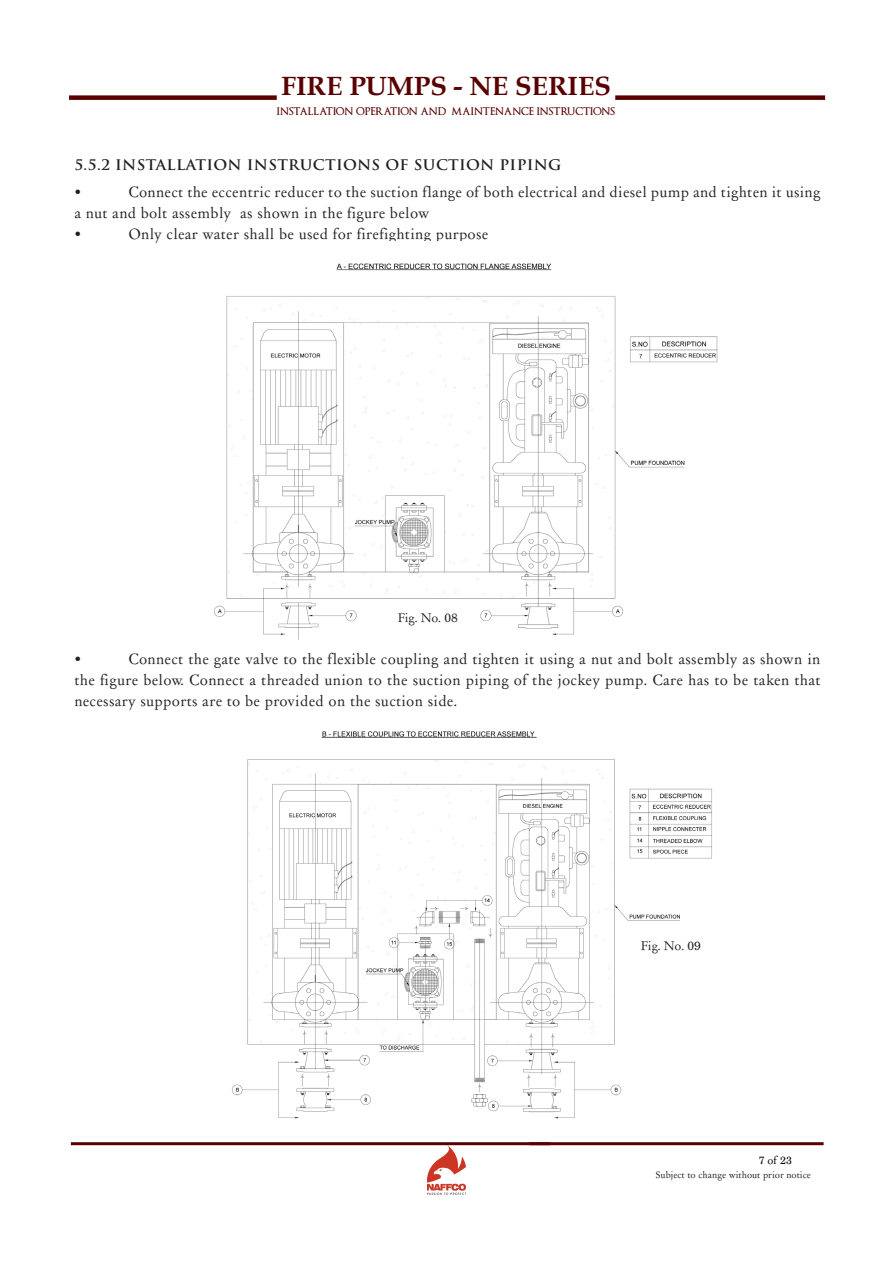
<style>
.page{position:relative;width:893px;height:1263px;background:#fff}
.page>*{position:absolute;margin:0;border:0;box-sizing:border-box;transform-origin:0 0}
.t1{font:700 27px "Queens Park";color:#5a0000}
.t2{font:14.25px/21px "Day Roman";letter-spacing:.02em;color:#231f20;text-align:justify}
.t3{font:700 14.25px "Trajan Pro";letter-spacing:.02em;color:#231f20;scale:1.05 1}
.t4{font:12px "Day Roman";letter-spacing:-.02em;color:#231f20}
.t5{font:600 10.5px "Optimus Princeps";color:#5a0000}
.t6{font:10.5px "New Century Schlbk";color:#000}
.t7{font:9px "Day Roman";color:#231f20}
.s1{font-family:"New Century Schlbk"}
.s2{font-family:"Day Roman"}
</style>
<div class="page">
<div style="left:69px;top:95px;width:208px;height:5px;background:#5a0000"></div>
<hr style="left:71px;top:1142px;width:479px;height:3px;background:#5a0000">
<hr style="left:529px;top:1142px;width:295px;height:3px;background:#5a0000">
<div style="left:615px;top:95px;width:210px;height:5px;background:#5a0000"></div>
<img style="left:428px;top:1146px;width:37px;height:49px">
<img style="left:214px;top:263px;width:504px;height:377px">
<img style="left:232px;top:731px;width:480px;height:388px">
<h1 class="t1" style="left:281px;top:71px;width:331px">FIRE PUMPS - NE SERIES</h1>
<p class="t5" style="left:277px;top:106px;width:340px">INSTALLATION OPERATION AND MAINTENANCE INSTRUCTIONS</p>
<p class="t3" style="left:74px;top:156px;width:465px">5.5.2 INSTALLATION INSTRUCTIONS OF SUCTION PIPING</p>
<p class="t2" style="left:74px;top:181px;width:748px;text-align:left;text-indent:54px">Connect the eccentric reducer to the suction flange of both electrical and diesel pump and tighten it using a nut and bolt assembly as shown in the figure below<br>•</p>
<p class="t2" style="left:74px;top:181px;width:8px">•</p>
<p class="t2" style="left:128px;top:223px;width:362px">Only clear water shall be used for firefighting purpose</p>
<p class="t4" style="left:398px;top:610px;width:61px">Fig. No. <span class="s1">08</span></p>
<p class="t2" style="left:74px;top:649px;width:748px;text-indent:54px">Connect the gate valve to the flexible coupling and tighten it using a nut and bolt assembly as shown in the figure below. Connect a threaded union to the suction piping of the jockey pump. Care has to be taken that necessary supports are to be provided on the suction side.</p>
<p class="t2" style="left:74px;top:649px;width:8px">•</p>
<p class="t4" style="left:641px;top:937px;width:61px">Fig. No. <span class="s1">09</span></p>
<p class="t6" style="left:759px;top:1153px;width:35px">7 <span class="s2">of</span> 23</p>
<p class="t7" style="left:656px;top:1168px;width:156px">Subject to change without prior notice</p>
</div>
